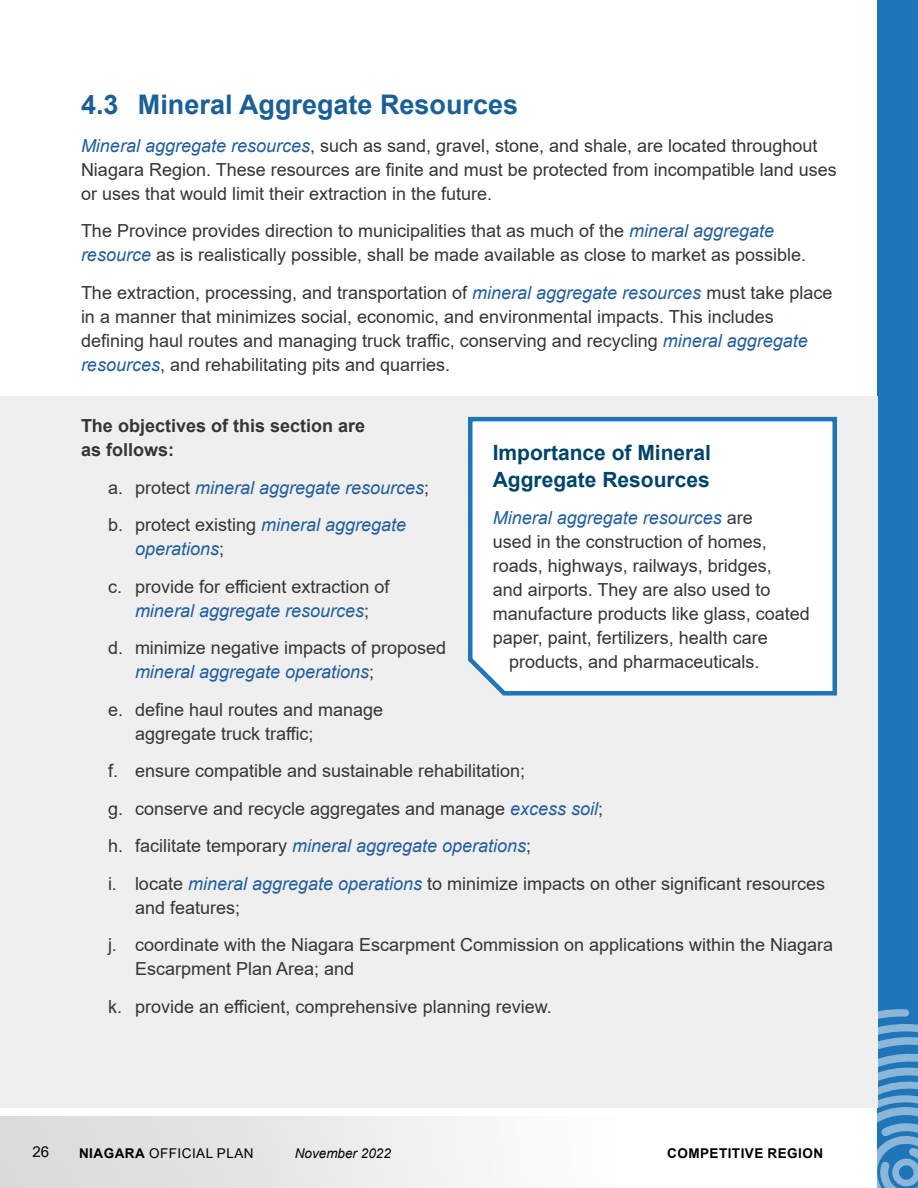
<style>
.page{position:relative;width:918px;height:1188px;background:#fff}
.page>*{position:absolute;margin:0;border:0;box-sizing:border-box;transform-origin:0 0}
.H2_-_0_0{font:700 27px "Arial";color:#1a6096}
.text_box_title{font:700 21px/27px "Arial";color:#00446a}
.Body{font:18px/24px "Arial";color:#353534}
.Body-2{font:italic 18px/24px "Arial";color:#215e9e}
.Body-3{font:700 18px/24px "Arial";color:#353534}
.t1{font:15px "Arial";color:#000}
.t2{font:13.5px "Arial";letter-spacing:.035em;color:#000}
.t3{font:700 13.5px "Arial";letter-spacing:.035em;color:#000}
.t4{font:italic 13.5px "Arial";color:#000}
.s1{font-style:italic;color:#215e9e}
.s2{font-style:normal;color:#353534}
.s3{font-weight:700}
</style>
<div class="page">
<div style="left:0;top:1117px;width:878px;height:71px;background:linear-gradient(to right,#dadadb,#fff)"></div>
<div style="left:878px;top:0;width:40px;height:1188px;background:#1f75b8"></div>
<svg style="left:876px;top:1009px;width:42px;height:179px"></svg>
<div style="left:0;top:396px;width:878px;height:712px;background:#efeff0"></div>
<svg style="left:468px;top:416px;width:369px;height:280px"></svg>
<h2 class="H2_-_0_0" style="left:81px;top:86px;width:439px">4.3 Mineral Aggregate Resources</h2>
<p class="Body" style="left:81px;top:133px;width:757px"><span class="s1">Mineral aggregate resources</span>, such as sand, gravel, stone, and shale, are located throughout<br>Niagara Region. These resources are finite and must be protected from incompatible land uses or uses that would limit their extraction in the future.</p>
<p class="Body" style="left:81px;top:219px;width:727px">The Province provides direction to municipalities that as much of the <span class="s1">mineral aggregate resource</span> as is realistically possible, shall be made available as close to market as possible.</p>
<p class="Body" style="left:81px;top:280px;width:753px">The extraction, processing, and transportation of <span class="s1">mineral aggregate resources</span> must take place in a manner that minimizes social, economic, and environmental impacts. This includes defining haul routes and managing truck traffic, conserving and recycling <span class="s1">mineral aggregate resources</span>, and rehabilitating pits and quarries.</p>
<p class="Body-3" style="left:81px;top:414px;width:286px">The objectives of this section are as follows:</p>
<p class="Body-2" style="left:108px;top:476px;width:323px"><span class="s2">a. protect</span> mineral aggregate resources<span class="s2">;</span></p>
<p class="Body-2" style="left:135px;top:513px;width:273px;text-indent:-27px"><span class="s2">b. protect existing</span> mineral aggregate operations<span class="s2">;</span></p>
<p class="Body" style="left:108px;top:574px;width:283px;text-align:center">c. provide for efficient extraction of <span class="s1">mineral aggregate resources</span>;</p>
<p class="Body" style="left:135px;top:636px;width:313px;text-indent:-27px">d. minimize negative impacts of proposed <span class="s1">mineral aggregate operations</span>;</p>
<p class="Body" style="left:135px;top:697px;width:250px;text-indent:-27px">e. define haul routes and manage aggregate truck traffic;</p>
<p class="Body" style="left:108px;top:759px;width:419px">f. ensure compatible and sustainable rehabilitation;</p>
<p class="Body" style="left:108px;top:796px;width:497px">g. conserve and recycle aggregates and manage <span class="s1">excess soil</span>;</p>
<p class="Body-2" style="left:108px;top:834px;width:425px"><span class="s2">h. facilitate temporary</span> mineral aggregate operations<span class="s2">;</span></p>
<p class="Body" style="left:135px;top:871px;width:692px;text-indent:-27px">i. locate <span class="s1">mineral aggregate operations</span> to minimize impacts on other significant resources and features;</p>
<p class="Body" style="left:135px;top:933px;width:700px;text-indent:-27px">j. coordinate with the Niagara Escarpment Commission on applications within the Niagara<br>Escarpment Plan Area; and</p>
<p class="Body" style="left:108px;top:994px;width:445px">k. provide an efficient, comprehensive planning review.</p>
<p class="text_box_title" style="left:493px;top:439px;width:220px">Importance of Mineral<br>Aggregate Resources</p>
<p class="Body-2" style="left:493px;top:506px;width:262px">Mineral aggregate resources <span class="s2">are</span></p>
<p class="Body" style="left:493px;top:530px;width:276px">used in the construction of homes,</p>
<p class="Body" style="left:493px;top:554px;width:281px">roads, highways, railways, bridges,</p>
<p class="Body" style="left:493px;top:578px;width:279px">and airports. They are also used to</p>
<p class="Body" style="left:493px;top:602px;width:319px">manufacture products like glass, coated</p>
<p class="Body" style="left:493px;top:626px;width:277px">paper, paint, fertilizers, health care</p>
<p class="Body" style="left:509px;top:650px;width:252px">products, and pharmaceuticals.</p>
<p class="t1" style="left:32px;top:1142px;width:18px">26</p>
<p class="t2" style="left:79px;top:1144px;width:176px"><span class="s3">NIAGARA</span> OFFICIAL PLAN</p>
<p class="t4" style="left:295px;top:1144px;width:98px">November 2022</p>
<p class="t3" style="left:667px;top:1144px;width:158px">COMPETITIVE REGION</p>
</div>
